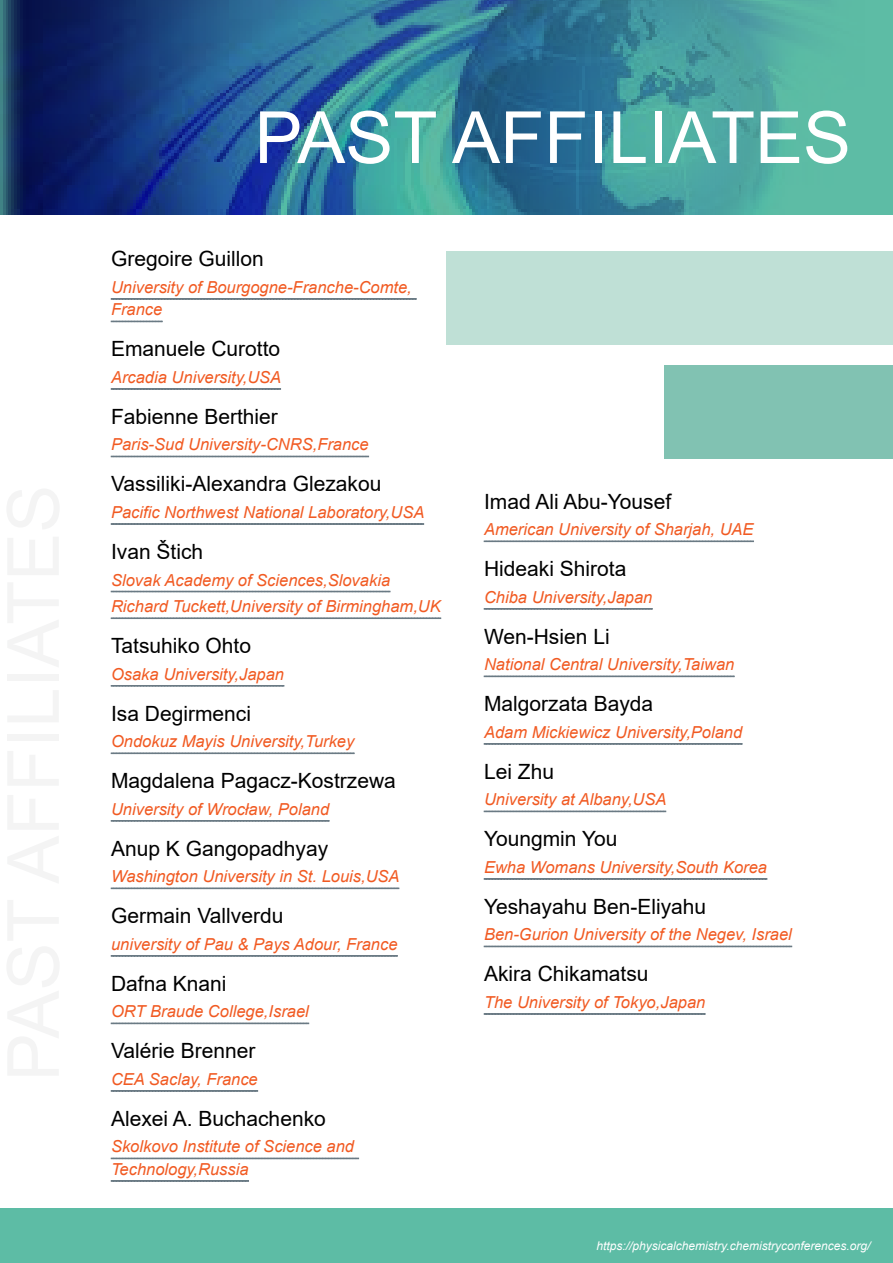
<style>
.page{position:relative;width:893px;height:1263px;background:#fff}
.page>*{position:absolute;margin:0;border:0;box-sizing:border-box;transform-origin:0 0}
.t1{font:72px "Arial";color:#fff}
.t2{font:21px "Arial";color:#000}
.t3{font:italic 16.5px/22.5px "Arial";color:#f15a22}
.t4{font:italic 12px "Arial";color:#fff}
</style>
<div class="page">
<div style="left:0;top:1209px;width:893px;height:54px;background:#5dbca5"></div>
<div style="left:0;top:0;width:893px;height:215px;background:#5dbca5"></div>
<img style="left:0;top:0;width:818px;height:215px">
<div style="left:446px;top:251px;width:447px;height:93px;background:#bfe0d6"></div>
<div style="left:664px;top:366px;width:229px;height:93px;background:#81c2b2"></div>
<svg style="left:111px;top:298px;width:306px;height:2px"></svg>
<svg style="left:111px;top:321px;width:52px;height:1px"></svg>
<svg style="left:111px;top:388px;width:170px;height:2px"></svg>
<svg style="left:111px;top:455px;width:258px;height:2px"></svg>
<svg style="left:111px;top:523px;width:313px;height:2px"></svg>
<svg style="left:111px;top:590px;width:279px;height:2px"></svg>
<svg style="left:111px;top:617px;width:330px;height:2px"></svg>
<svg style="left:111px;top:685px;width:173px;height:2px"></svg>
<svg style="left:111px;top:752px;width:243px;height:2px"></svg>
<svg style="left:111px;top:820px;width:218px;height:2px"></svg>
<svg style="left:111px;top:887px;width:288px;height:2px"></svg>
<svg style="left:111px;top:955px;width:287px;height:2px"></svg>
<svg style="left:111px;top:1022px;width:198px;height:2px"></svg>
<svg style="left:111px;top:1090px;width:147px;height:2px"></svg>
<svg style="left:111px;top:1157px;width:248px;height:2px"></svg>
<svg style="left:111px;top:1180px;width:138px;height:2px"></svg>
<svg style="left:484px;top:540px;width:270px;height:2px"></svg>
<svg style="left:484px;top:608px;width:169px;height:2px"></svg>
<svg style="left:484px;top:675px;width:250px;height:2px"></svg>
<svg style="left:484px;top:743px;width:258px;height:2px"></svg>
<svg style="left:484px;top:810px;width:182px;height:2px"></svg>
<svg style="left:484px;top:878px;width:283px;height:2px"></svg>
<svg style="left:484px;top:945px;width:308px;height:2px"></svg>
<svg style="left:484px;top:1013px;width:221px;height:2px"></svg>
<h1 class="t1" style="left:254px;top:88px;width:598px">PAST AFFILIATES</h1>
<p class="t2" style="left:111px;top:244px;width:154px">Gregoire Guillon</p>
<p class="t3" style="left:111px;top:276px;width:302px">University of Bourgogne-Franche-Comte,<br>France</p>
<p class="t2" style="left:111px;top:334px;width:171px">Emanuele Curotto</p>
<p class="t3" style="left:111px;top:366px;width:172px">Arcadia University,USA</p>
<p class="t2" style="left:111px;top:402px;width:168px">Fabienne Berthier</p>
<p class="t3" style="left:111px;top:434px;width:259px">Paris-Sud University-CNRS,France</p>
<p class="t2" style="left:111px;top:469px;width:272px">Vassiliki-Alexandra Glezakou</p>
<p class="t3" style="left:111px;top:501px;width:315px">Pacific Northwest National Laboratory,USA</p>
<p class="t2" style="left:111px;top:537px;width:94px">Ivan Štich</p>
<p class="t3" style="left:111px;top:567px;width:331px;line-height:26.7px">Slovak Academy of Sciences,Slovakia<br>Richard Tuckett,University of Birmingham,UK</p>
<p class="t2" style="left:111px;top:631px;width:142px">Tatsuhiko Ohto</p>
<p class="t3" style="left:111px;top:663px;width:175px">Osaka University,Japan</p>
<p class="t2" style="left:111px;top:699px;width:142px">Isa Degirmenci</p>
<p class="t3" style="left:111px;top:730px;width:245px">Ondokuz Mayis University,Turkey</p>
<p class="t2" style="left:111px;top:766px;width:286px">Magdalena Pagacz-Kostrzewa</p>
<p class="t3" style="left:111px;top:798px;width:220px">University of Wrocław, Poland</p>
<p class="t2" style="left:111px;top:834px;width:219px">Anup K Gangopadhyay</p>
<p class="t3" style="left:111px;top:865px;width:290px">Washington University in St. Louis,USA</p>
<p class="t2" style="left:111px;top:901px;width:174px">Germain Vallverdu</p>
<p class="t3" style="left:111px;top:933px;width:288px">university of Pau &amp; Pays Adour, France</p>
<p class="t2" style="left:111px;top:969px;width:117px">Dafna Knani</p>
<p class="t3" style="left:111px;top:1000px;width:199px">ORT Braude College,Israel</p>
<p class="t2" style="left:111px;top:1036px;width:146px">Valérie Brenner</p>
<p class="t3" style="left:111px;top:1068px;width:148px">CEA Saclay, France</p>
<p class="t2" style="left:111px;top:1104px;width:216px">Alexei A. Buchachenko</p>
<p class="t3" style="left:111px;top:1135px;width:245px">Skolkovo Institute of Science and<br>Technology,Russia</p>
<p class="t2" style="left:484px;top:487px;width:189px">Imad Ali Abu-Yousef</p>
<p class="t3" style="left:484px;top:518px;width:271px">American University of Sharjah, UAE</p>
<p class="t2" style="left:484px;top:554px;width:144px">Hideaki Shirota</p>
<p class="t3" style="left:484px;top:586px;width:170px">Chiba University,Japan</p>
<p class="t2" style="left:484px;top:622px;width:127px">Wen-Hsien Li</p>
<p class="t3" style="left:484px;top:653px;width:252px">National Central University,Taiwan</p>
<p class="t2" style="left:484px;top:689px;width:171px">Malgorzata Bayda</p>
<p class="t3" style="left:484px;top:721px;width:260px">Adam Mickiewicz University,Poland</p>
<p class="t2" style="left:484px;top:757px;width:72px">Lei Zhu</p>
<p class="t3" style="left:484px;top:789px;width:184px">University at Albany,USA</p>
<p class="t2" style="left:484px;top:824px;width:135px">Youngmin You</p>
<p class="t3" style="left:484px;top:856px;width:285px">Ewha Womans University,South Korea</p>
<p class="t2" style="left:484px;top:892px;width:224px">Yeshayahu Ben-Eliyahu</p>
<p class="t3" style="left:484px;top:924px;width:309px">Ben-Gurion University of the Negev, Israel</p>
<p class="t2" style="left:484px;top:959px;width:166px">Akira Chikamatsu</p>
<p class="t3" style="left:484px;top:991px;width:223px">The University of Tokyo,Japan</p>
<p class="t4" style="left:597px;top:1238px;width:275px">https://physicalchemistry.chemistryconferences.org/</p>
</div>
